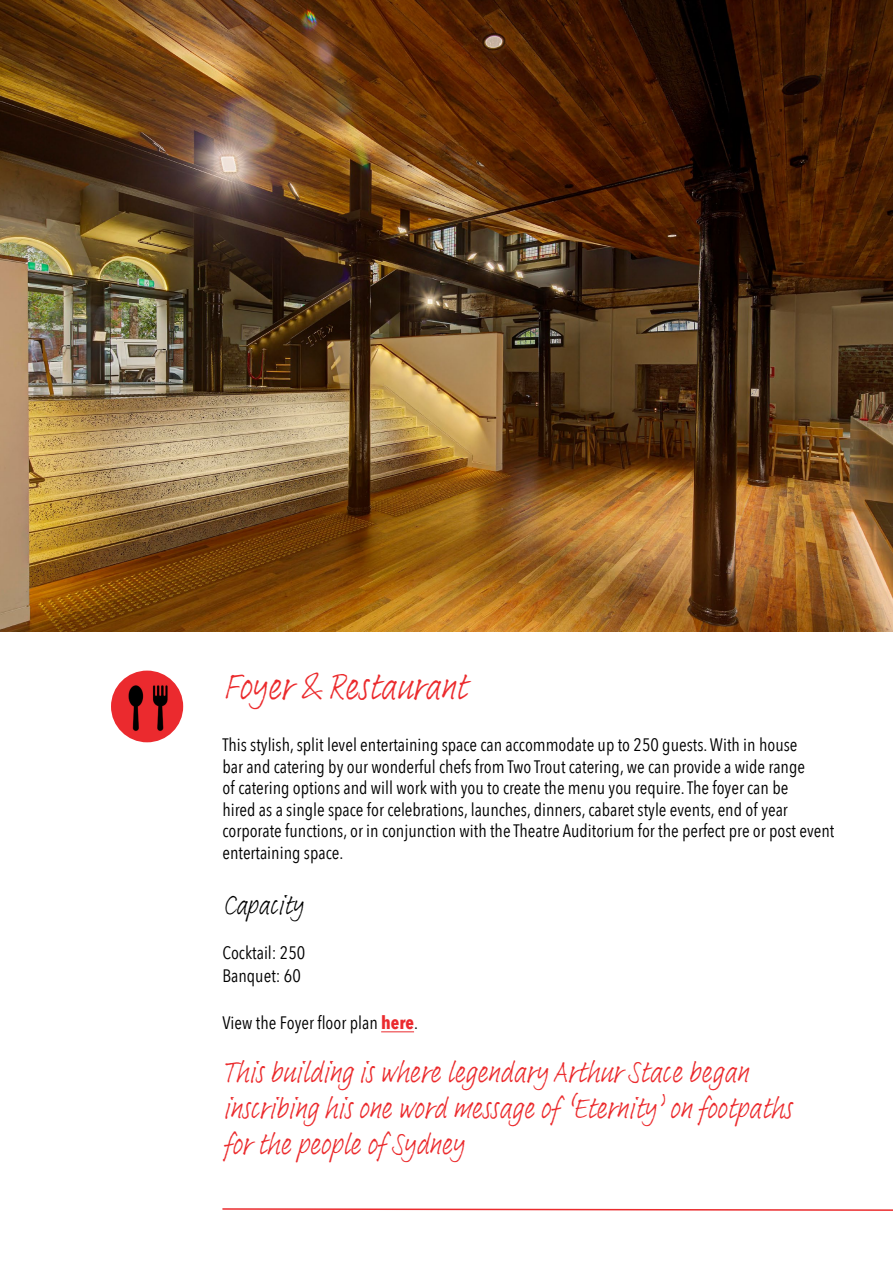
<style>
.page{position:relative;width:893px;height:1263px;background:#fff}
.page>*{position:absolute;margin:0;border:0;box-sizing:border-box;transform-origin:0 0}
.t1{font:37.5px "Adobe Handwriting Frank";color:#eb2a2c}
.t2{font:30px/36px "Adobe Handwriting Frank";color:#eb2a2c}
.t3{font:27px "Adobe Handwriting Frank";color:#000}
.t4{font:18px/21.6px "Avenir Next Condensed";color:#000}
.s1{font-weight:700;color:#eb2a2e}
</style>
<div class="page">
<div style="left:111px;top:670px;width:72px;height:72px;background:#eb2a2e;border-radius:50%"></div>
<svg style="left:222px;top:1208px;width:671px;height:3px"></svg>
<img style="left:0;top:0;width:893px;height:631px">
<hr style="left:381px;top:1031px;width:33px;height:1px;background:#eb2a2e">
<img style="left:111px;top:672px;width:73px;height:64px">
<h1 class="t1" style="left:222px;top:661px;width:245px">Foyer &amp; Restaurant</h1>
<p class="t4" style="left:222px;top:733px;width:613px">This stylish, split level entertaining space can accommodate up to 250 guests. With in house<br>bar and catering by our wonderful chefs from Two Trout catering, we can provide a wide range<br>of catering options and will work with you to create the menu you require. The foyer can be<br>hired as a single space for celebrations, launches, dinners, cabaret style events, end of year corporate functions, or in conjunction with the Theatre Auditorium for the perfect pre or post event entertaining space.</p>
<h3 class="t3" style="left:222px;top:886px;width:82px">Capacity</h3>
<p class="t4" style="left:222px;top:940px;width:84px;line-height:23.4px">Cocktail: 250<br>Banquet: 60</p>
<p class="t4" style="left:222px;top:1011px;width:197px">View the Foyer floor plan <span class="s1">here</span>.</p>
<h2 class="t2" style="left:222px;top:1055px;width:570px">This building is where legendary Arthur Stace began inscribing his one word message of ‘Eternity’ on footpaths for the people of Sydney</h2>
</div>
